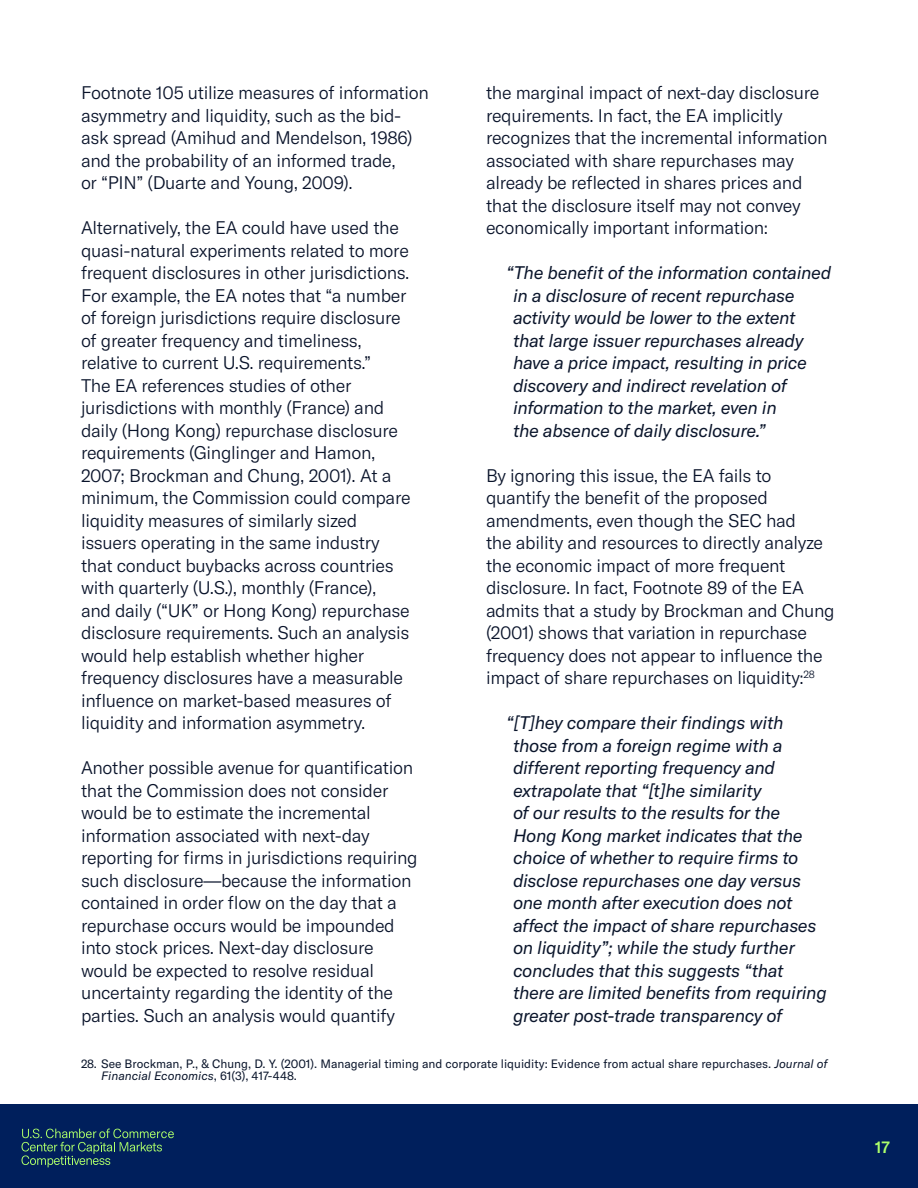
<style>
.page{position:relative;width:918px;height:1188px;background:#fff}
.page>*{position:absolute;margin:0;border:0;box-sizing:border-box;transform-origin:0 0}
.Body{font:300 18px/22.5px "GT America";letter-spacing:-.02em;color:#09132a}
.t1{font:italic 18px/22.5px "GT America";letter-spacing:-.02em;color:#0a152b}
.t2{font:500 16.5px "GT America";color:#adff6b}
.Footnote{font:12px/12px "GT America";color:#0a152b}
.s1{font-style:italic}
</style>
<div class="page">
<div style="left:0;top:1104px;width:918px;height:84px;background:#001f5c"></div>
<svg style="left:22px;top:1129px;width:152px;height:38px"></svg>
<p class="Body" style="left:81px;top:81px;width:350px">Footnote 105 utilize measures of information asymmetry and liquidity, such as the bid&shy;ask spread (Amihud and Mendelson, 1986) and the probability of an informed trade,<br>or “PIN” (Duarte and Young, 2009).</p>
<p class="Body" style="left:81px;top:216px;width:331px">Alternatively, the EA could have used the quasi-natural experiments related to more frequent disclosures in other jurisdictions.<br>For example, the EA notes that “a number of foreign jurisdictions require disclosure of greater frequency and timeliness, relative to current U.S. requirements.”<br>The EA references studies of other jurisdictions with monthly (France) and daily (Hong Kong) repurchase disclosure requirements (Ginglinger and Hamon, 2007; Brockman and Chung, 2001). At a minimum, the Commission could compare liquidity measures of similarly sized issuers operating in the same industry that conduct buybacks across countries with quarterly (U.S.), monthly (France), and daily (“UK” or Hong Kong) repurchase disclosure requirements. Such an analysis would help establish whether higher frequency disclosures have a measurable influence on market-based measures of liquidity and information asymmetry.</p>
<p class="Body" style="left:81px;top:756px;width:338px">Another possible avenue for quantification that the Commission does not consider would be to estimate the incremental information associated with next-day reporting for firms in jurisdictions requiring such disclosure—because the information contained in order flow on the day that a repurchase occurs would be impounded into stock prices. Next-day disclosure would be expected to resolve residual uncertainty regarding the identity of the parties. Such an analysis would quantify</p>
<p class="Footnote" style="left:101px;top:1058px;width:728px;text-indent:-20px">28. See Brockman, P., &amp; Chung, D. Y. (2001). Managerial timing and corporate liquidity: Evidence from actual share repurchases. <span class="s1">Journal of<br>Financial Economics</span>, 61(3), 417-448.</p>
<p class="Body" style="left:486px;top:81px;width:343px">the marginal impact of next-day disclosure requirements. In fact, the EA implicitly recognizes that the incremental information associated with share repurchases may already be reflected in shares prices and that the disclosure itself may not convey economically important information:</p>
<p class="t1" style="left:513px;top:261px;width:320px;text-indent:-7px">“The benefit of the information contained in a disclosure of recent repurchase activity would be lower to the extent that large issuer repurchases already have a price impact, resulting in price discovery and indirect revelation of information to the market, even in<br>the absence of daily disclosure.”</p>
<p class="Body" style="left:486px;top:464px;width:350px">By ignoring this issue, the EA fails to quantify the benefit of the proposed amendments, even though the SEC had<br>the ability and resources to directly analyze the economic impact of more frequent disclosure. In fact, Footnote 89 of the EA admits that a study by Brockman and Chung (2001) shows that variation in repurchase frequency does not appear to influence the impact of share repurchases on liquidity:<sup>28</sup></p>
<p class="t1" style="left:513px;top:711px;width:315px;text-indent:-7px">“[T]hey compare their findings with those from a foreign regime with a different reporting frequency and extrapolate that “[t]he similarity<br>of our results to the results for the Hong Kong market indicates that the choice of whether to require firms to disclose repurchases one day versus one month after execution does not affect the impact of share repurchases on liquidity”; while the study further concludes that this suggests “that there are limited benefits from requiring greater post-trade transparency of</p>
<p class="t2" style="left:875px;top:1137px;width:17px">17</p>
</div>
